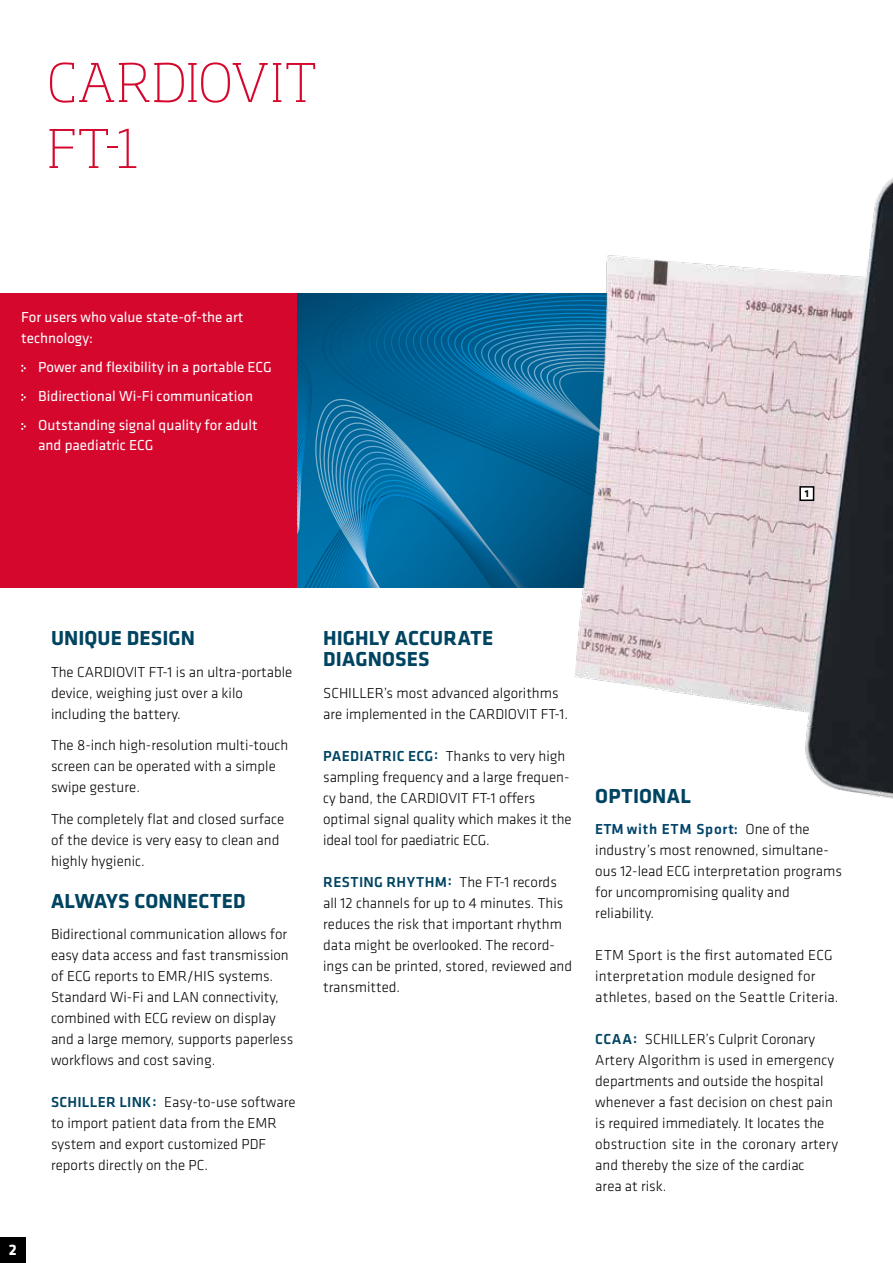
<style>
.page{position:relative;width:893px;height:1263px;background:#fff}
.page>*{position:absolute;margin:0;border:0;box-sizing:border-box;transform-origin:0 0}
.t1{font:200 52.5px/66px "Soho Pro";letter-spacing:.02em;color:#d5072d}
.t2{font:700 21px/21px "Klavika";letter-spacing:.005em;color:#004461}
.t3{font:700 15.75px "Klavika";color:#fff}
.t4{font:300 15px/21px "Klavika";color:#000}
.t5{font:15px/29.1px "Klavika";color:#fff}
.t6{font:700 10.5px "Klavika";color:#000}
.s1{font-weight:500;color:#004461}
.s2{font-weight:500;color:#00436a}
</style>
<div class="page">
<div style="left:0;top:1237px;width:25px;height:26px;background:#000"></div>
<div style="left:0;top:293px;width:298px;height:294px;background:#d5072d"></div>
<svg style="left:298px;top:293px;width:251px;height:294px;background:#086a9d"></svg>
<img style="left:549px;top:177px;width:344px;height:622px">
<div style="left:800px;top:487px;width:14px;height:13px;background:#fff"></div>
<div style="left:799px;top:486px;width:15px;height:15px;border:2px solid #000"></div>
<svg style="left:21px;top:365px;width:5px;height:7px"></svg>
<svg style="left:21px;top:394px;width:5px;height:7px"></svg>
<svg style="left:21px;top:423px;width:5px;height:7px"></svg>
<h1 class="t1" style="left:47px;top:45px;width:271px">CARDIOVIT<br>FT-1</h1>
<p class="t5" style="left:21px;top:307px;width:224px;line-height:20.2px">For users who value state-of-the art technology:</p>
<p class="t5" style="left:38px;top:352px;width:235px">Power and flexibility in a portable ECG<br>Bidirectional Wi-Fi communication<br>Outstanding signal quality for adult</p>
<p class="t5" style="left:38px;top:430px;width:117px">and paediatric ECG</p>
<p class="t6" style="left:805px;top:486px;width:6px">1</p>
<p class="t3" style="left:9px;top:1239px;width:9px">2</p>
<h2 class="t2" style="left:51px;top:627px;width:146px">UNIQUE DESIGN</h2>
<p class="t4" style="left:51px;top:661px;width:243px">The CARDIOVIT FT-1 is an ultra-portable device, weighing just over a kilo including the battery.</p>
<p class="t4" style="left:51px;top:734px;width:239px">The 8-inch high-resolution multi-touch screen can be operated with a simple swipe gesture.</p>
<p class="t4" style="left:51px;top:808px;width:235px">The completely flat and closed surface of the device is very easy to clean and highly hygienic.</p>
<h2 class="t2" style="left:51px;top:889px;width:196px">ALWAYS CONNECTED</h2>
<p class="t4" style="left:51px;top:923px;width:244px">Bidirectional communication allows for easy data access and fast transmission of ECG reports to EMR/HIS systems.<br>Standard Wi-Fi and LAN connectivity, combined with ECG review on display and a large memory, supports paperless workflows and cost saving.</p>
<p class="t4" style="left:51px;top:1091px;width:246px"><span class="s1">SCHILLER LINK:</span> Easy-to-use software to import patient data from the EMR system and export customized PDF reports directly on the PC.</p>
<h2 class="t2" style="left:323px;top:627px;width:172px">HIGHLY ACCURATE<br>DIAGNOSES</h2>
<p class="t4" style="left:323px;top:682px;width:246px">SCHILLER’s most advanced algorithms are implemented in the CARDIOVIT FT-1.</p>
<p class="t4" style="left:323px;top:745px;width:250px"><span class="s1">PAEDIATRIC ECG:</span> Thanks to very high sampling frequency and a large frequen&shy;cy band, the CARDIOVIT FT-1 offers optimal signal quality which makes it the ideal tool for paediatric ECG.</p>
<p class="t4" style="left:323px;top:871px;width:250px"><span class="s1">RESTING RHYTHM:</span> The FT-1 records all 12 channels for up to 4 minutes. This reduces the risk that important rhythm data might be overlooked. The record&shy;ings can be printed, stored, reviewed and transmitted.</p>
<h2 class="t2" style="left:595px;top:784px;width:97px">OPTIONAL</h2>
<p class="t4" style="left:595px;top:818px;width:248px"><span class="s2">ETM with ETM Sport:</span> One of the industry’s most renowned, simultane&shy;ous 12-lead ECG interpretation programs for uncompromising quality and reliability.</p>
<p class="t4" style="left:595px;top:944px;width:245px">ETM Sport is the first automated ECG interpretation module designed for athletes, based on the Seattle Criteria.</p>
<p class="t4" style="left:595px;top:1028px;width:244px"><span class="s1">CCAA:</span> SCHILLER’s Culprit Coronary Artery Algorithm is used in emergency departments and outside the hospital whenever a fast decision on chest pain is required immediately. It locates the obstruction site in the coronary artery and thereby the size of the cardiac<br>area at risk.</p>
</div>
